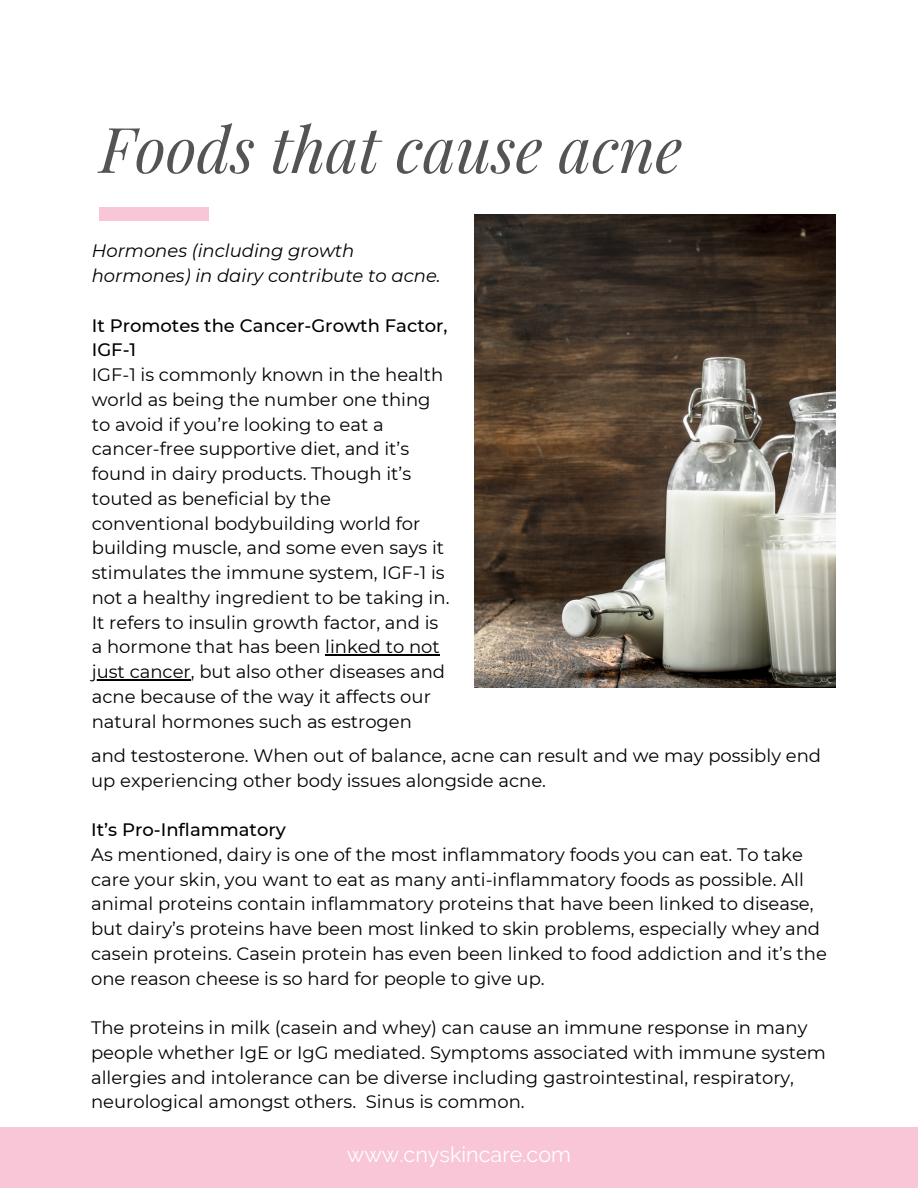
<style>
.page{position:relative;width:918px;height:1188px;background:#fff}
.page>*{position:absolute;margin:0;border:0;box-sizing:border-box;transform-origin:0 0}
.t1{font:italic 63px "Playfair Display";color:#545454}
.t2{font:21.6px "Raleway";color:#fff}
.t3{font:18px/24.8px "Montserrat";color:#000}
.t4{font:500 18px/24.8px "Montserrat";color:#000}
.t5{font:italic 18px/24.8px "Montserrat";color:#000}
</style>
<div class="page">
<img style="left:474px;top:214px;width:361px;height:474px">
<div style="left:0;top:1128px;width:918px;height:60px;background:#f8c6d6"></div>
<div style="left:100px;top:207px;width:109px;height:14px;background:#f8c6d6"></div>
<hr style="left:325px;top:654px;width:115px;height:2px;background:#000">
<hr style="left:92px;top:679px;width:99px;height:1px;background:#000">
<h1 class="t1" style="left:100px;top:105px;width:584px">Foods that cause acne</h1>
<p class="t5" style="left:92px;top:239px;width:350px">Hormones (including growth hormones) in dairy contribute to acne.</p>
<p class="t4" style="left:92px;top:313px;width:357px">It Promotes the Cancer-Growth Factor,<br>IGF-1</p>
<p class="t3" style="left:92px;top:362px;width:359px">IGF-1 is commonly known in the health world as being the number one thing to avoid if you’re looking to eat a cancer-free supportive diet, and it’s found in dairy products. Though it’s touted as beneficial by the conventional bodybuilding world for building muscle, and some even says it stimulates the immune system, IGF-1 is not a healthy ingredient to be taking in.<br>It refers to insulin growth factor, and is a hormone that has been linked to not just cancer, but also other diseases and acne because of the way it affects our natural hormones such as estrogen</p>
<p class="t3" style="left:91px;top:743px;width:731px">and testosterone. When out of balance, acne can result and we may possibly end up experiencing other body issues alongside acne.</p>
<p class="t4" style="left:91px;top:817px;width:196px">It’s Pro-Inflammatory</p>
<p class="t3" style="left:91px;top:842px;width:737px">As mentioned, dairy is one of the most inflammatory foods you can eat. To take care your skin, you want to eat as many anti-inflammatory foods as possible. All animal proteins contain inflammatory proteins that have been linked to disease, but dairy’s proteins have been most linked to skin problems, especially whey and casein proteins. Casein protein has even been linked to food addiction and it’s the one reason cheese is so hard for people to give up.</p>
<p class="t3" style="left:91px;top:1015px;width:736px">The proteins in milk (casein and whey) can cause an immune response in many people whether IgE or IgG mediated. Symptoms associated with immune system allergies and intolerance can be diverse including gastrointestinal, respiratory, neurological amongst others. Sinus is common.</p>
<p class="t2" style="left:347px;top:1142px;width:226px">www.cnyskincare.com</p>
</div>
